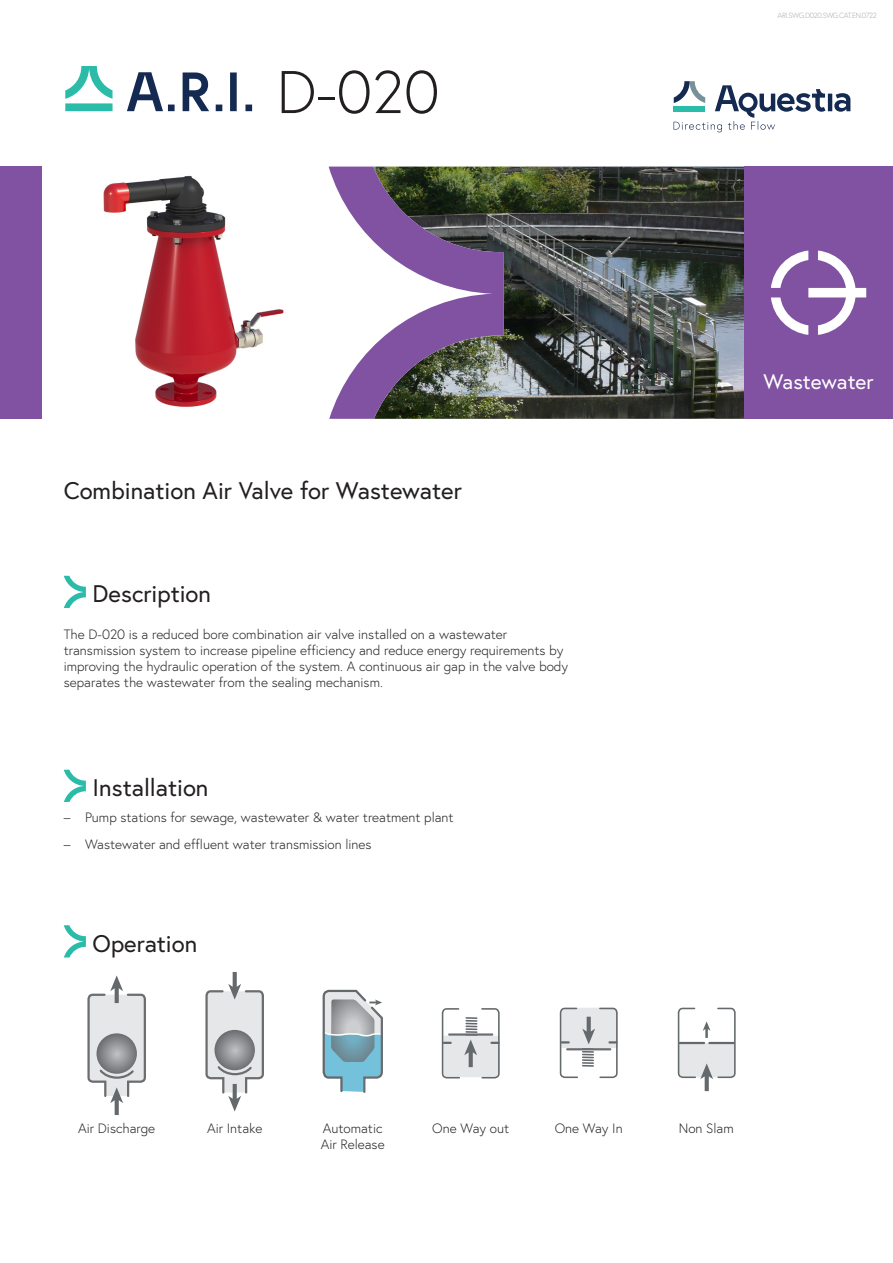
<style>
.page{position:relative;width:893px;height:1263px;background:#fff}
.page>*{position:absolute;margin:0;border:0;box-sizing:border-box;transform-origin:0 0}
._000-Product_Code{font:300 60px "Europa";color:#231f20}
._001-Product_Name{font:24px "Europa";color:#231f20}
._002-Description{font:24px "Europa";color:#231f20}
.t1{font:21px "Europa";color:#fff}
._003-Body_Text{font:300 13.5px/16.2px "Europa";color:#231f20}
._006-Image_Desc{font:300 13.5px "Europa";color:#231f20}
._50-FILENAME{font:300 7.5px "Europa";letter-spacing:-.055em;color:#a8a9ad}
</style>
<div class="page">
<svg style="left:65px;top:66px;width:48px;height:45px"></svg>
<svg style="left:127px;top:72px;width:125px;height:39px"></svg>
<svg style="left:674px;top:81px;width:176px;height:51px"></svg>
<img style="left:504px;top:167px;width:240px;height:252px">
<svg style="left:329px;top:167px;width:175px;height:252px"></svg>
<div style="left:0;top:167px;width:42px;height:252px;background:#8052a1"></div>
<div style="left:744px;top:167px;width:149px;height:252px;background:#8052a1"></div>
<svg style="left:771px;top:251px;width:95px;height:84px"></svg>
<svg style="left:64px;top:576px;width:22px;height:32px"></svg>
<svg style="left:64px;top:770px;width:22px;height:32px"></svg>
<img style="left:103px;top:175px;width:181px;height:232px">
<svg style="left:64px;top:925px;width:22px;height:32px"></svg>
<svg style="left:322px;top:989px;width:61px;height:104px;background:#a1bcc6"></svg>
<svg style="left:205px;top:972px;width:59px;height:139px"></svg>
<svg style="left:87px;top:975px;width:59px;height:140px"></svg>
<svg style="left:441px;top:1008px;width:59px;height:71px"></svg>
<hr style="left:449px;top:1033px;width:43px;height:3px;background:#6c6d70">
<svg style="left:559px;top:1007px;width:59px;height:72px"></svg>
<hr style="left:567px;top:1048px;width:43px;height:2px;background:#6c6d70">
<svg style="left:677px;top:1007px;width:59px;height:84px"></svg>
<p class="_000-Product_Code" style="left:276px;top:55px;width:165px">D-020</p>
<p class="_50-FILENAME" style="left:778px;top:11px;width:101px">ARI.SWG D. 020.SWG.CAT.EN.0722</p>
<p class="_001-Product_Name" style="left:64px;top:475px;width:400px">Combination Air Valve for Wastewater</p>
<p class="_002-Description" style="left:93px;top:578px;width:120px">Description</p>
<p class="_003-Body_Text" style="left:64px;top:626px;width:506px">The D-020 is a reduced bore combination air valve installed on a wastewater transmission system to increase pipeline efficiency and reduce energy requirements by improving the hydraulic operation of the system A. continuous air gap in the valve body separates the wastewater from the sealing mechanism.</p>
<p class="_003-Body_Text" style="left:64px;top:809px;width:8px">–</p>
<p class="_003-Body_Text" style="left:64px;top:836px;width:8px">–</p>
<p class="_002-Description" style="left:93px;top:772px;width:117px">Installation</p>
<p class="_003-Body_Text" style="left:85px;top:809px;width:370px">Pump stations for sewage, wastewater &amp; water treatment plant</p>
<p class="_003-Body_Text" style="left:85px;top:836px;width:288px">Wastewater and effluent water transmission lines</p>
<p class="_002-Description" style="left:93px;top:928px;width:106px">Operation</p>
<h3 class="t1" style="left:763px;top:368px;width:112px">Wastewater</h3>
<p class="_006-Image_Desc" style="left:78px;top:1120px;width:79px">Air Discharge</p>
<p class="_006-Image_Desc" style="left:207px;top:1120px;width:57px">Air Intake</p>
<p class="_006-Image_Desc" style="left:323px;top:1120px;width:61px">Automatic</p>
<p class="_006-Image_Desc" style="left:321px;top:1136px;width:65px">Air Release</p>
<p class="_006-Image_Desc" style="left:432px;top:1120px;width:78px">One Way out</p>
<p class="_006-Image_Desc" style="left:555px;top:1120px;width:69px">One Way In</p>
<p class="_006-Image_Desc" style="left:679px;top:1120px;width:56px">Non Slam</p>
</div>
